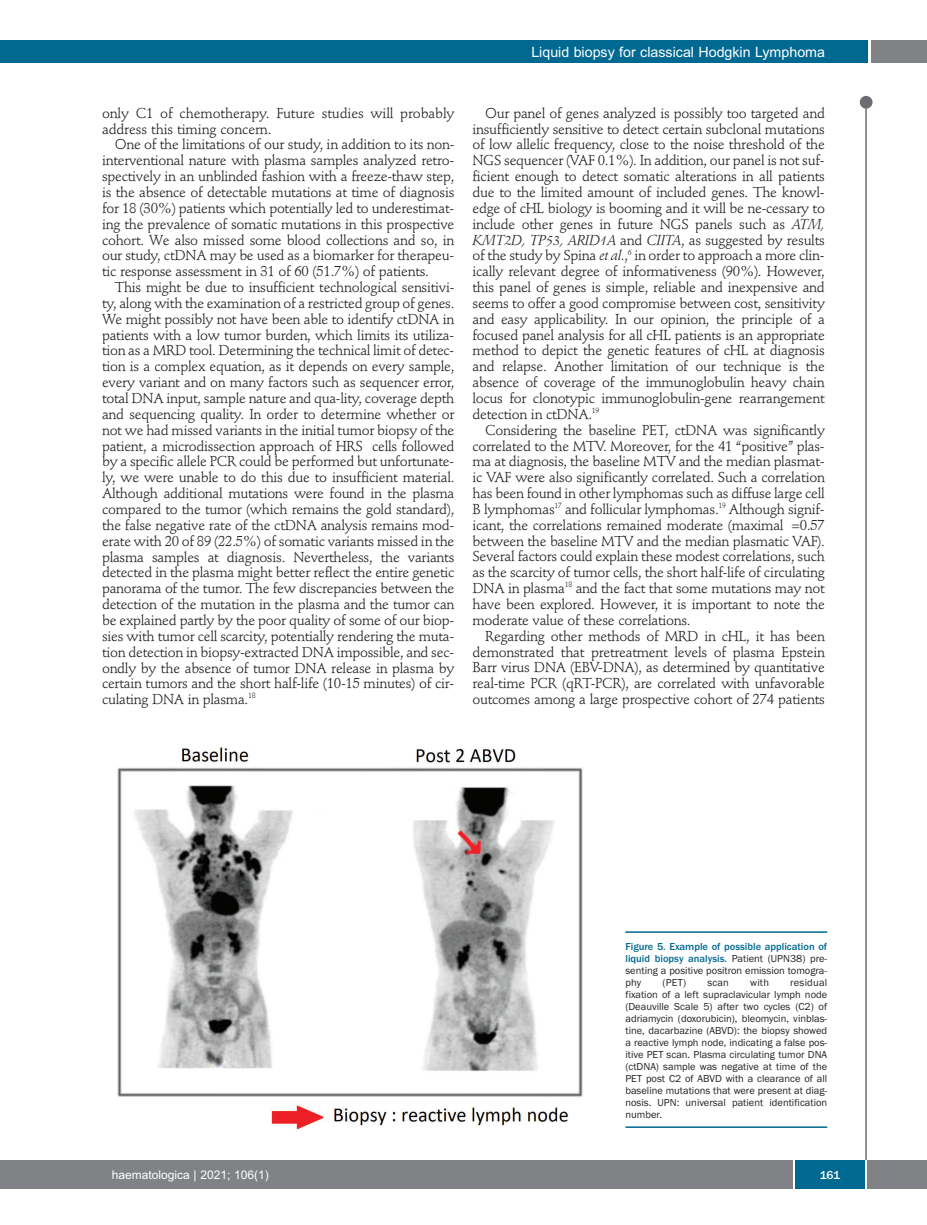
<style>
.page{position:relative;width:927px;height:1225px;background:#fff}
.page>*{position:absolute;margin:0;border:0;box-sizing:border-box;transform-origin:0 0}
.t1{font:14.25px/15.9px "Stempel Schneidler";letter-spacing:-.02em;color:#231f20;text-align:justify}
.t2{font:14.25px "Arial";color:#fff}
.t3{font:12px "Arial";color:#fff}
.t4{font:500 12px "Franklin Gothic";color:#fff}
.t5{font:10.5px/12px "Franklin Gothic";color:#231f20;text-align:justify}
.s1{font-style:italic}
.s2{font-weight:500;color:#006991}
</style>
<div class="page">
<div style="left:860px;top:96px;width:12px;height:13px;background:#6c6d70;border-radius:50%"></div>
<hr style="left:865px;top:98px;width:2px;height:1062px;background:#6c6d70">
<div style="left:871px;top:40px;width:56px;height:22px;background:#808285"></div>
<div style="left:18px;top:40px;width:849px;height:22px;background:#006991"></div>
<div style="left:17px;top:1160px;width:910px;height:28px;background:#808285"></div>
<div style="left:795px;top:1160px;width:70px;height:28px;background:#006991"></div>
<hr style="left:793px;top:1160px;width:2px;height:28px;background:#fff">
<hr style="left:865px;top:1160px;width:2px;height:28px;background:#fff">
<div style="left:0;top:40px;width:19px;height:22px;background:#006991"></div>
<div style="left:0;top:1160px;width:18px;height:28px;background:#808285"></div>
<img style="left:117px;top:747px;width:466px;height:383px">
<hr style="left:625px;top:931px;width:202px;height:2px;background:#006991">
<hr style="left:625px;top:1126px;width:202px;height:2px;background:#006991">
<p class="t2" style="left:531px;top:44px;width:295px">Liquid biopsy for classical Hodgkin Lymphoma</p>
<p class="t1" style="left:102px;top:106px;width:354px">only C1 of chemotherapy. Future studies will probably address this timing concern.</p>
<p class="t1" style="left:102px;top:138px;width:354px;text-indent:13px">One of the limitations of our study, in addition to its non&shy;interventional nature with plasma samples analyzed retro&shy;spectively in an unblinded fashion with a freeze-thaw step, is the absence of detectable mutations at time of diagnosis for 18 (30%) patients which potentially led to underestimat&shy;ing the prevalence of somatic mutations in this prospective cohort. We also missed some blood collections and so, in our study, ctDNA may be used as a biomarker for therapeu&shy;tic response assessment in 31 of 60 (51.7%) of patients.</p>
<p class="t1" style="left:102px;top:281px;width:354px;text-indent:13px">This might be due to insufficient technological sensitivi&shy;ty, along with the examination of a restricted group of genes.<br>We might possibly not have been able to identify ctDNA in patients with a low tumor burden, which limits its utiliza&shy;tion as a MRD tool. Determining the technical limit of detec&shy;tion is a complex equation, as it depends on every sample, every variant and on many factors such as sequencer error, total DNA input, sample nature and qua-lity, coverage depth and sequencing quality. In order to determine whether or not we had missed variants in the initial tumor biopsy of the patient, a microdissection approach of HRS cells followed by a specific allele PCR could be performed but unfortunate&shy;ly, we were unable to do this due to insufficient material.<br>Although additional mutations were found in the plasma compared to the tumor (which remains the gold standard), the false negative rate of the ctDNA analysis remains mod&shy;erate with 20 of 89 (22.5%) of somatic variants missed in the plasma samples at diagnosis. Nevertheless, the variants detected in the plasma might better reflect the entire genetic panorama of the tumor. The few discrepancies between the detection of the mutation in the plasma and the tumor can be explained partly by the poor quality of some of our biop&shy;sies with tumor cell scarcity, potentially rendering the muta&shy;tion detection in biopsy-extracted DNA impossible, and sec&shy;ondly by the absence of tumor DNA release in plasma by certain tumors and the short half-life (10-15 minutes) of cir&shy;culating DNA in plasma.<sup>18</sup></p>
<p class="t1" style="left:472px;top:106px;width:354px;text-indent:13px">Our panel of genes analyzed is possibly too targeted and insufficiently sensitive to detect certain subclonal mutations of low allelic frequency, close to the noise threshold of the NGS sequencer (VAF 0.1%). In addition, our panel is not suf&shy;ficient enough to detect somatic alterations in all patients due to the limited amount of included genes. The knowl&shy;edge of cHL biology is booming and it will be ne-cessary to include other genes in future NGS panels such as <span class="s1">ATM, KMT2D, TP53, ARID1A</span> and <span class="s1">CIITA</span>, as suggested by results of the study by Spina <span class="s1">et al</span>.,<sup>6</sup> in order to approach a more clin&shy;ically relevant degree of informativeness (90%). However, this panel of genes is simple, reliable and inexpensive and seems to offer a good compromise between cost, sensitivity and easy applicability. In our opinion, the principle of a focused panel analysis for all cHL patients is an appropriate method to depict the genetic features of cHL at diagnosis and relapse. Another limitation of our technique is the absence of coverage of the immunoglobulin heavy chain locus for clonotypic immunoglobulin-gene rearrangement detection in ctDNA.<sup>19</sup></p>
<p class="t1" style="left:472px;top:423px;width:354px;text-indent:13px">Considering the baseline PET, ctDNA was significantly correlated to the MTV. Moreover, for the 41 “positive” plas&shy;ma at diagnosis, the baseline MTV and the median plasmat&shy;ic VAF were also significantly correlated. Such a correlation has been found in other lymphomas such as diffuse large cell B lymphomas<sup>17</sup> and follicular lymphomas.<sup>19</sup> Although signif&shy;icant, the correlations remained moderate (maximal =0.57 between the baseline MTV and the median plasmatic VAF).<br>Several factors could explain these modest correlations, such as the scarcity of tumor cells, the short half-life of circulating DNA in plasma<sup>18</sup> and the fact that some mutations may not have been explored. However, it is important to note the moderate value of these correlations.</p>
<p class="t1" style="left:472px;top:629px;width:354px;text-indent:13px">Regarding other methods of MRD in cHL, it has been demonstrated that pretreatment levels of plasma Epstein Barr virus DNA (EBV-DNA), as determined by quantitative real-time PCR (qRT-PCR), are correlated with unfavorable outcomes among a large prospective cohort of 274 patients</p>
<p class="t5" style="left:625px;top:940px;width:203px"><span class="s2">Figure 5. Example of possible application of liquid biopsy analysis.</span> Patient (UPN38) pre&shy;senting a positive positron emission tomogra&shy;phy</p>
<p class="t5" style="left:625px;top:976px;width:203px;text-indent:165px">residual fixation of a left supraclavicular lymph node (Deauville Scale 5) after two cycles (C2) of adriamycin (doxorubicin), bleomycin, vinblas&shy;tine, dacarbazine (ABVD): the biopsy showed a reactive lymph node, indicating a false pos&shy;itive PET scan. Plasma circulating tumor DNA (ctDNA) sample was negative at time of the PET post C2 of ABVD with a clearance of all baseline mutations that were present at diag&shy;nosis. UPN: universal patient identification number.</p>
<p class="t5" style="left:662px;top:976px;width:25px">(PET)</p>
<p class="t5" style="left:707px;top:976px;width:23px">scan</p>
<p class="t5" style="left:750px;top:976px;width:20px">with</p>
<p class="t3" style="left:112px;top:1167px;width:158px">haematologica | 2021; 106(1)</p>
<p class="t4" style="left:820px;top:1167px;width:22px">161</p>
</div>
